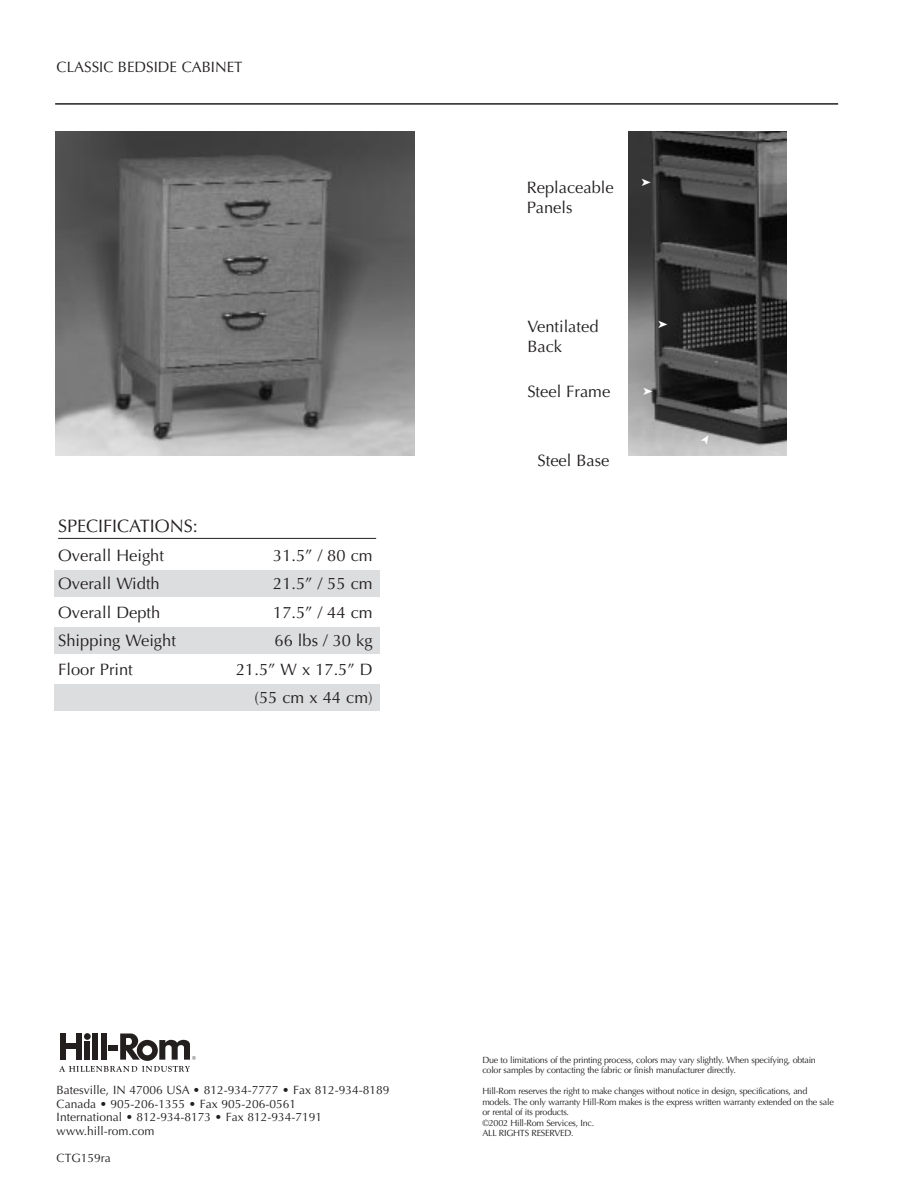
<style>
.page{position:relative;width:918px;height:1188px;background:#fff}
.page>*{position:absolute;margin:0;border:0;box-sizing:border-box;transform-origin:0 0}
.t1{font:18px "Optima";color:#231f1f}
.t2{font:16.5px/20.1px "Optima";color:#231f1f}
.t3{font:15px "Optima";color:#231f1f}
.t4{font:12px/13.5px "Optima";color:#231f1f}
.t5{font:9px/10.5px "Optima";letter-spacing:-.03em;color:#231f1f}
</style>
<div class="page">
<div style="left:54px;top:570px;width:325px;height:27px;background:#dcdddf"></div>
<div style="left:54px;top:627px;width:325px;height:27px;background:#dcdddf"></div>
<div style="left:54px;top:684px;width:325px;height:27px;background:#dcdddf"></div>
<div style="left:60px;top:1033px;width:6px;height:27px;background:#231f1f"></div>
<div style="left:76px;top:1033px;width:6px;height:27px;background:#231f1f"></div>
<div style="left:92px;top:1033px;width:6px;height:27px;background:#231f1f"></div>
<div style="left:101px;top:1033px;width:6px;height:27px;background:#231f1f"></div>
<svg style="left:59px;top:1034px;width:137px;height:38px"></svg>
<hr style="left:58px;top:538px;width:318px;height:1px;background:#231f1f">
<img style="left:55px;top:131px;width:359px;height:324px">
<hr style="left:55px;top:103px;width:783px;height:2px;background:#231f1f">
<img style="left:628px;top:131px;width:159px;height:324px">
<svg style="left:644px;top:388px;width:8px;height:7px"></svg>
<svg style="left:659px;top:320px;width:9px;height:8px"></svg>
<svg style="left:642px;top:179px;width:9px;height:7px"></svg>
<svg style="left:701px;top:434px;width:11px;height:11px"></svg>
<h3 class="t3" style="left:57px;top:61px;width:187px">CLASSIC BEDSIDE CABINET</h3>
<h1 class="t1" style="left:58px;top:519px;width:141px">SPECIFICATIONS:</h1>
<h2 class="t2" style="left:58px;top:547px;width:107px">Overall Height</h2>
<h2 class="t2" style="left:273px;top:547px;width:101px">31.5” / 80 cm</h2>
<h2 class="t2" style="left:58px;top:575px;width:103px">Overall Width</h2>
<h2 class="t2" style="left:273px;top:575px;width:101px">21.5” / 55 cm</h2>
<h2 class="t2" style="left:58px;top:604px;width:104px">Overall Depth</h2>
<h2 class="t2" style="left:273px;top:604px;width:101px">17.5” / 44 cm</h2>
<h2 class="t2" style="left:58px;top:632px;width:119px">Shipping Weight</h2>
<h2 class="t2" style="left:275px;top:632px;width:100px">66 lbs / 30 kg</h2>
<h2 class="t2" style="left:58px;top:661px;width:76px">Floor Print</h2>
<h2 class="t2" style="left:236px;top:657px;width:138px;line-height:28.5px;text-align:right">21.5” W x 17.5” D (55 cm x 44 cm)</h2>
<h2 class="t2" style="left:527px;top:179px;width:89px">Replaceable<br>Panels</h2>
<h2 class="t2" style="left:527px;top:318px;width:73px">Ventilated<br>Back</h2>
<h2 class="t2" style="left:527px;top:383px;width:84px">Steel Frame</h2>
<h2 class="t2" style="left:538px;top:452px;width:73px">Steel Base</h2>
<h3 class="t4" style="left:57px;top:1085px;width:334px">Batesville, IN 47006 USA • 812-934-7777 • Fax 812-934-8189<br>Canada • 905-206-1355 • Fax 905-206-0561<br>International • 812-934-8173 • Fax 812-934-7191 www.hill-rom.com</h3>
<h3 class="t4" style="left:57px;top:1152px;width:56px">CTG159ra</h3>
<p class="t5" style="left:482px;top:1055px;width:335px">Due to limitations of the printing process, colors may vary slightly. When specifying, obtain color samples by contacting the fabric or finish manufacturer directly.</p>
<p class="t5" style="left:482px;top:1087px;width:353px">Hill-Rom reserves the right to make changes without notice in design, specifications, and models. The only warranty Hill-Rom makes is the express written warranty extended on the sale or rental of its products.<br>©2002 Hill-Rom Services, Inc.<br>ALL RIGHTS RESERVED.</p>
</div>
